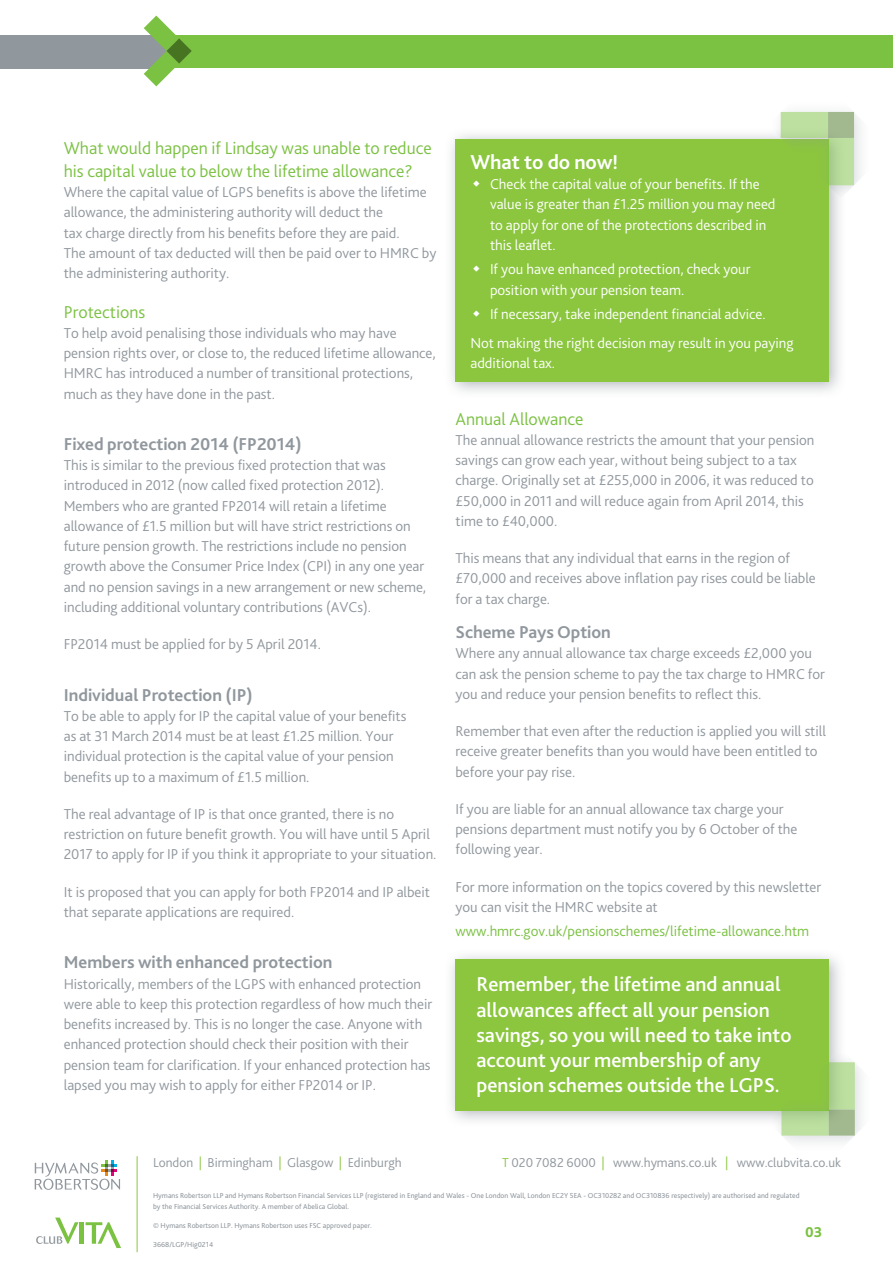
<style>
.page{position:relative;width:893px;height:1263px;background:#fff}
.page>*{position:absolute;margin:0;border:0;box-sizing:border-box;transform-origin:0 0}
.Body_text{font:500 21px/25.2px "Bliss 2";color:#fff}
.Subhead_green{font:700 21px "Bliss 2";color:#fff}
.Subhead_green-2{font:300 18px/22.5px "Bliss 2";color:#7bc142}
.subhead_grey_bold{font:700 18px "Bliss 2";color:#90979d}
.Body_text-2{font:300 15px/20.2px "Bliss 2";color:#90979d}
.Body_bullets_green{font:300 15px/20.2px "Bliss 2";color:#fff}
.Body_text-3{font:300 15px/20.2px "Bliss 2";color:#fff}
.Body_text-4{font:300 15px "Bliss 2";color:#7bc142}
.Body_bullets_green_l{font:300 15px "Bliss 2";color:#fff}
.Body_text-5{font:800 15px "Bliss 2";color:#7bc142}
.regs{font:300 13.5px "Bliss 2";color:#90979d}
.t1{font:7.5px/10.5px "Bliss 2";color:#90979d}
.s1{color:#8bc63e}
</style>
<div class="page">
<div style="left:444px;top:128px;width:402px;height:271px;background:#90979d;opacity:.65"></div>
<div style="left:455px;top:139px;width:374px;height:243px;background:#8bc63e"></div>
<div style="left:444px;top:948px;width:402px;height:180px;background:#90979d;opacity:.65"></div>
<div style="left:455px;top:959px;width:374px;height:152px;background:#8bc63e"></div>
<hr style="left:80px;top:1222px;width:4px;height:22px;background:#7bc142">
<svg style="left:86px;top:1222px;width:35px;height:26px"></svg>
<svg style="left:36px;top:1217px;width:42px;height:27px"></svg>
<svg style="left:35px;top:1160px;width:85px;height:30px"></svg>
<hr style="left:137px;top:1156px;width:1px;height:96px;background:#8bc63e">
<div style="left:164px;top:35px;width:729px;height:33px;background:#7bc142"></div>
<div style="left:0;top:35px;width:171px;height:33px;background:#90979d"></div>
<svg style="left:144px;top:16px;width:48px;height:70px"></svg>
<div style="left:769px;top:101px;width:102px;height:97px;background:#90979d;opacity:.65"></div>
<div style="left:828px;top:138px;width:26px;height:47px;background:linear-gradient(to right,#aace90,#c1e4a4)"></div>
<div style="left:781px;top:112px;width:47px;height:26px;background:#bde0a0"></div>
<svg style="left:828px;top:112px;width:26px;height:26px"></svg>
<div style="left:770px;top:1051px;width:102px;height:102px;background:#90979d;opacity:.65"></div>
<svg style="left:781px;top:1062px;width:74px;height:73px"></svg>
<p class="Subhead_green-2" style="left:64px;top:137px;width:369px">What would happen if Lindsay was unable to reduce his capital value to below the lifetime allowance?</p>
<p class="Body_text-2" style="left:64px;top:182px;width:374px">Where the capital value of LGPS benefits is above the lifetime allowance, the administering authority will deduct the<br>tax charge directly from his benefits before they are paid.<br>The amount of tax deducted will then be paid over to HMRC by the administering authority.</p>
<p class="Subhead_green-2" style="left:64px;top:300px;width:83px">Protections</p>
<p class="Body_text-2" style="left:64px;top:322px;width:373px">To help avoid penalising those individuals who may have pension rights over, or close to, the reduced lifetime allowance, HMRC has introduced a number of transitional protections, much as they have done in the past.</p>
<p class="subhead_grey_bold" style="left:64px;top:433px;width:239px">Fixed protection 2014 (FP2014)</p>
<p class="Body_text-2" style="left:64px;top:455px;width:364px">This is similar to the previous fixed protection that was introduced in 2012 (now called fixed protection 2012).<br>Members who are granted FP2014 will retain a lifetime allowance of £1.5 million but will have strict restrictions on future pension growth. The restrictions include no pension growth above the Consumer Price Index (CPI) in any one year and no pension savings in a new arrangement or new scheme, including additional voluntary contributions (AVCs).</p>
<p class="Body_text-2" style="left:64px;top:634px;width:259px">FP2014 must be applied for by 5 April 2014.</p>
<p class="subhead_grey_bold" style="left:64px;top:683px;width:190px">Individual Protection (IP)</p>
<p class="Body_text-2" style="left:64px;top:705px;width:344px">To be able to apply for IP the capital value of your benefits as at 31 March 2014 must be at least £1.25 million. Your individual protection is the capital value of your pension benefits up to a maximum of £1.5 million.</p>
<p class="Body_text-2" style="left:64px;top:803px;width:374px">The real advantage of IP is that once granted, there is no restriction on future benefit growth. You will have until 5 April<br>2017 to apply for IP if you think it appropriate to your situation.</p>
<p class="Body_text-2" style="left:64px;top:881px;width:368px">It is proposed that you can apply for both FP2014 and IP albeit that separate applications are required.</p>
<p class="subhead_grey_bold" style="left:64px;top:951px;width:270px">Members with enhanced protection</p>
<p class="Body_text-2" style="left:64px;top:973px;width:370px">Historically, members of the LGPS with enhanced protection were able to keep this protection regardless of how much their benefits increased by. This is no longer the case. Anyone with enhanced protection should check their position with their pension team for clarification. If your enhanced protection has lapsed you may wish to apply for either FP2014 or IP.</p>
<p class="Subhead_green" style="left:470px;top:149px;width:149px">What to do now!</p>
<p class="Body_bullets_green" style="left:490px;top:174px;width:287px">Check the capital value of your benefits. If the value is greater than £1.25 million you may need to apply for one of the protections described in this leaflet.</p>
<p class="Body_bullets_green" style="left:490px;top:259px;width:262px">If you have enhanced protection, check your position with your pension team.</p>
<p class="Body_bullets_green_l" style="left:490px;top:305px;width:277px">If necessary, take independent financial advice.</p>
<p class="Body_text-3" style="left:470px;top:332px;width:324px">Not making the right decision may result in you paying additional tax.</p>
<p class="Subhead_green-2" style="left:455px;top:407px;width:130px">Annual Allowance</p>
<p class="Body_text-2" style="left:455px;top:429px;width:361px">The annual allowance restricts the amount that your pension savings can grow each year, without being subject to a tax charge. Originally set at £255,000 in 2006, it was reduced to £50,000 in 2011 and will reduce again from April 2014, this time to £40,000.</p>
<p class="Body_text-2" style="left:455px;top:548px;width:362px">This means that any individual that earns in the region of £70,000 and receives above inflation pay rises could be liable for a tax charge.</p>
<p class="subhead_grey_bold" style="left:455px;top:621px;width:157px">Scheme Pays Option</p>
<p class="Body_text-2" style="left:455px;top:643px;width:371px">Where any annual allowance tax charge exceeds £2,000 you can ask the pension scheme to pay the tax charge to HMRC for you and reduce your pension benefits to reflect this.</p>
<p class="Body_text-2" style="left:455px;top:720px;width:372px">Remember that even after the reduction is applied you will still receive greater benefits than you would have been entitled to before your pay rise.</p>
<p class="Body_text-2" style="left:455px;top:798px;width:343px">If you are liable for an annual allowance tax charge your pensions department must notify you by 6 October of the following year.</p>
<p class="Body_text-2" style="left:455px;top:876px;width:367px">For more information on the topics covered by this newsletter you can visit the HMRC website at</p>
<p class="Body_text-4" style="left:455px;top:922px;width:355px">www.hmrc.gov.uk/pensionschemes/lifetime-allowance.htm</p>
<p class="Body_text" style="left:476px;top:971px;width:317px">Remember, the lifetime and annual allowances affect all your pension savings, so you will need to take into account your membership of any pension schemes outside the LGPS.</p>
<p class="regs" style="left:153px;top:1154px;width:250px">London <span class="s1">|</span> Birmingham <span class="s1">|</span> Glasgow <span class="s1">|</span> Edinburgh</p>
<p class="regs" style="left:502px;top:1154px;width:340px"><span class="s1">T</span> 020 7082 6000 <span class="s1">|</span> www.hymans.co.uk <span class="s1">|</span> www.clubvita.co.uk</p>
<p class="t1" style="left:153px;top:1190px;width:648px">Hymans Robertson LLP and Hymans Robertson Financial Services LLP (registered in England and Wales - One London Wall, London EC2Y 5EA - OC310282 and OC310836 respectively) are authorised and regulated by the Financial Services Authority. A member of Abelica Global.</p>
<p class="t1" style="left:153px;top:1220px;width:220px">© Hymans Robertson LLP. Hymans Robertson uses FSC approved paper.</p>
<p class="t1" style="left:153px;top:1239px;width:62px">3668/LGP/Hig0214</p>
<p class="Body_text-5" style="left:805px;top:1223px;width:19px">03</p>
</div>
